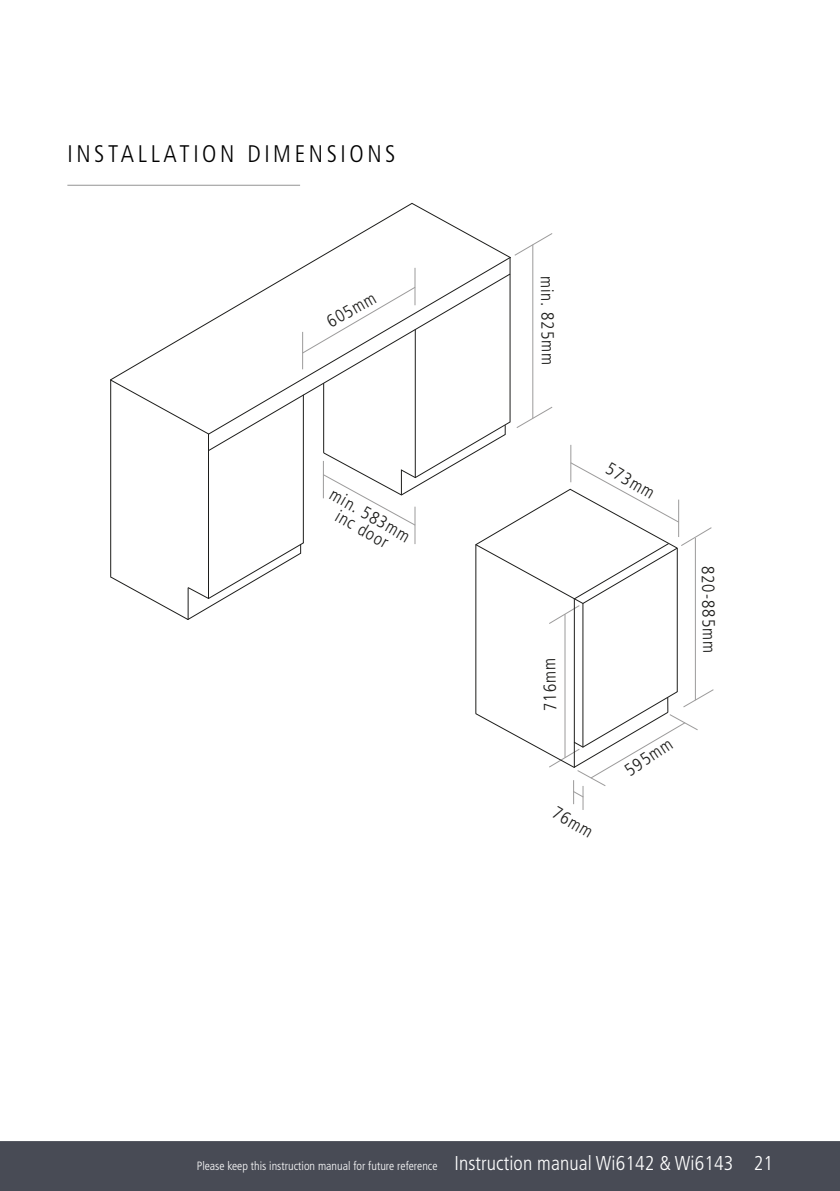
<style>
.page{position:relative;width:840px;height:1191px;background:#fff}
.page>*{position:absolute;margin:0;border:0;box-sizing:border-box;transform-origin:0 0}
.t1{font:300 condensed 24px "Frutiger";letter-spacing:.15em;color:#000}
.t2{font:300 condensed 17.6px/16px "Frutiger";color:#1d1d1b;text-align:center}
.t3{font:300 condensed 12px "Frutiger";color:#fff}
.s1{font-size:20px}
</style>
<div class="page">
<div style="left:0;top:1141px;width:839px;height:50px;background:#484b55"></div>
<hr style="left:67px;top:185px;width:233px;height:1px;background:#939393">
<hr style="left:694px;top:538px;width:1px;height:162px;background:#9c9b9b">
<hr style="left:564px;top:614px;width:1px;height:143px;background:#9c9b9b">
<svg style="left:110px;top:203px;width:602px;height:422px"></svg>
<hr style="left:475px;top:544px;width:1px;height:170px;background:#1d1d1b">
<hr style="left:573px;top:599px;width:1px;height:168px;background:#1d1d1b">
<hr style="left:582px;top:603px;width:1px;height:144px;background:#1d1d1b">
<hr style="left:676px;top:548px;width:1px;height:144px;background:#1d1d1b">
<svg style="left:475px;top:688px;width:239px;height:122px"></svg>
<h1 class="t1" style="left:67px;top:144px;width:329px">INSTALLATION DIMENSIONS</h1>
<h2 class="t2" style="left:325px;top:317px;width:55px;rotate:-30deg">605mm</h2>
<h2 class="t2" style="left:334px;top:487px;width:91px;rotate:30deg">min. 583mm inc door</h2>
<h2 class="t2" style="left:553px;top:275px;width:91px;rotate:89deg">min. 825mm</h2>
<h2 class="t2" style="left:610px;top:461px;width:55px;rotate:30deg">573mm</h2>
<h2 class="t2" style="left:543px;top:711px;width:55px;rotate:-91deg">716mm</h2>
<h2 class="t2" style="left:556px;top:805px;width:45px;rotate:30deg">76mm</h2>
<h2 class="t2" style="left:622px;top:766px;width:55px;rotate:-34deg">595mm</h2>
<h2 class="t2" style="left:714px;top:565px;width:89px;rotate:89deg">820-885mm</h2>
<p class="t3" style="left:197px;top:1161px;width:577px">Please keep this instruction manual for future reference <span class="s1">Instruction manual Wi6142 &amp; Wi6143 21</span></p>
</div>
